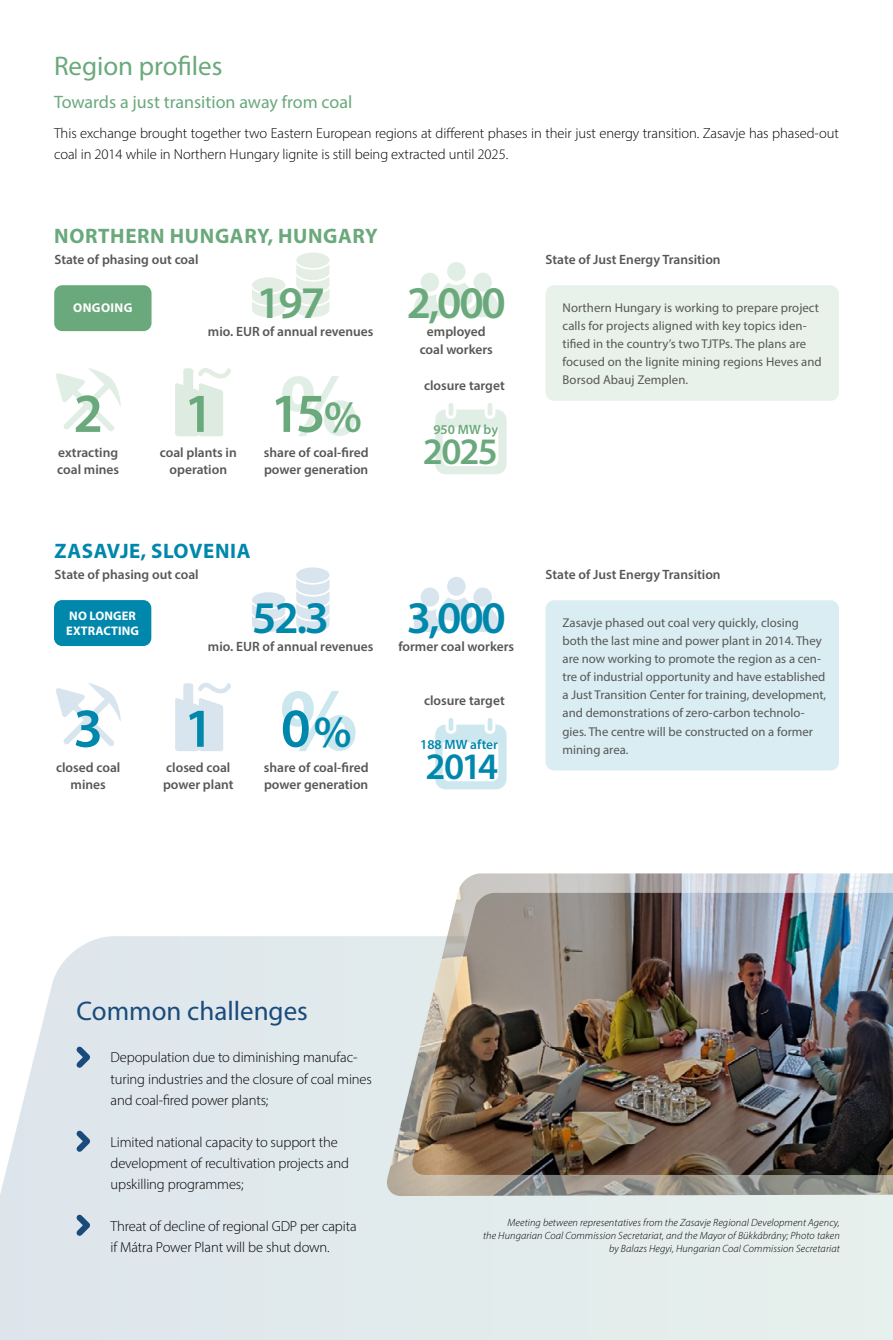
<style>
.page{position:relative;width:893px;height:1340px;background:#fff}
.page>*{position:absolute;margin:0;border:0;box-sizing:border-box;transform-origin:0 0}
.t1{font:600 55.35px "Myriad Pro";color:#6aa97b}
.t2{font:600 55.35px "Myriad Pro";color:#0087ac}
.t3{font:600 45.45px "Myriad Pro";color:#0087ac}
.t4{font:600 45.45px "Myriad Pro";letter-spacing:-.05em;color:#6aa97b}
.t5{font:600 37.5px "Myriad Pro";color:#0087ac}
.t6{font:600 37.5px "Myriad Pro";color:#6aa97b}
.t7{font:27px "Myriad Pro";color:#1a4b7c}
.t8{font:27px "Myriad Pro";color:#6aa97b}
.t9{font:700 21px "Myriad Pro";letter-spacing:.03em;color:#6aa97b}
.t10{font:700 21px "Myriad Pro";letter-spacing:.03em;color:#0087ac}
.t11{font:18px "Myriad Pro";color:#6aa97b}
.t12{font:300 14.55px/21px "Myriad Pro";letter-spacing:-.01em;color:#000}
.t13{font:600 13.5px/17.2px "Myriad Pro";color:#575756}
.t14{font:600 13.5px "Myriad Pro";color:#0087ac}
.t15{font:600 13.5px "Myriad Pro";color:#6aa97b}
.t16{font:12.75px/18px "Myriad Pro";color:#575756}
.t17{font:700 12.75px "Myriad Pro";letter-spacing:.03em;color:#fff}
.t18{font:700 12.45px/15px "Myriad Pro";letter-spacing:.01em;color:#fff}
.t19{font:italic 300 10.5px/12.6px "Myriad Pro";letter-spacing:.01em;color:#000;text-align:right}
.s1{font-size:45px}
</style>
<div class="page">
<div style="left:546px;top:285px;width:293px;height:116px;background:#e8f2eb;border-radius:9px"></div>
<div style="left:546px;top:600px;width:293px;height:170px;background:#d9edf2;border-radius:9px"></div>
<div style="left:0;top:936px;width:893px;height:403px;background:#e0e9ec"></div>
<svg style="left:296px;top:264px;width:33px;height:53px"></svg>
<div style="left:296px;top:252px;width:33px;height:16px;background:#e4eee5;border-radius:50%"></div>
<svg style="left:252px;top:289px;width:33px;height:28px"></svg>
<div style="left:252px;top:277px;width:33px;height:16px;background:#e4eee5;border-radius:50%"></div>
<svg style="left:296px;top:579px;width:33px;height:53px"></svg>
<div style="left:296px;top:567px;width:33px;height:16px;background:#d9e5ee;border-radius:50%"></div>
<svg style="left:252px;top:604px;width:33px;height:28px"></svg>
<div style="left:252px;top:592px;width:33px;height:15px;background:#d9e5ee;border-radius:50%"></div>
<div style="left:473px;top:587px;width:19px;height:19px;background:#d9e5ee;border-radius:50%"></div>
<div style="left:447px;top:577px;width:19px;height:19px;background:#d9e5ee;border-radius:50%"></div>
<div style="left:421px;top:587px;width:18px;height:19px;background:#d9e5ee;border-radius:50%"></div>
<svg style="left:414px;top:597px;width:85px;height:35px"></svg>
<svg style="left:71px;top:1041px;width:25px;height:32px"></svg>
<svg style="left:71px;top:1125px;width:25px;height:32px"></svg>
<svg style="left:71px;top:1209px;width:25px;height:32px"></svg>
<hr style="left:449px;top:718px;width:4px;height:12px;background:#cde7ee;border-radius:2px">
<hr style="left:488px;top:718px;width:4px;height:12px;background:#cde7ee;border-radius:2px">
<svg style="left:435px;top:724px;width:72px;height:65px"></svg>
<hr style="left:449px;top:403px;width:4px;height:13px;background:#e1eee5;border-radius:2px">
<hr style="left:488px;top:403px;width:4px;height:13px;background:#e1eee5;border-radius:2px">
<svg style="left:435px;top:409px;width:72px;height:65px"></svg>
<div style="left:473px;top:273px;width:19px;height:19px;background:#e1eee5;border-radius:50%"></div>
<div style="left:447px;top:262px;width:19px;height:19px;background:#e1eee5;border-radius:50%"></div>
<div style="left:421px;top:273px;width:18px;height:19px;background:#e1eee5;border-radius:50%"></div>
<svg style="left:414px;top:282px;width:85px;height:35px"></svg>
<div style="left:54px;top:600px;width:97px;height:46px;background:#0087ac;border-radius:8px"></div>
<svg style="left:175px;top:683px;width:56px;height:68px"></svg>
<svg style="left:56px;top:683px;width:65px;height:63px"></svg>
<svg style="left:282px;top:376px;width:74px;height:60px"></svg>
<svg style="left:282px;top:691px;width:74px;height:60px"></svg>
<img style="left:385px;top:873px;width:508px;height:322px">
<img style="left:411px;top:892px;width:482px;height:283px">
<div style="left:54px;top:285px;width:98px;height:46px;background:#6aa97b;border-radius:8px"></div>
<svg style="left:175px;top:368px;width:56px;height:68px"></svg>
<svg style="left:56px;top:368px;width:65px;height:63px"></svg>
<h3 class="t8" style="left:54px;top:49px;width:170px">Region profiles</h3>
<h3 class="t11" style="left:54px;top:91px;width:300px">Towards a just transition away from coal</h3>
<p class="t12" style="left:54px;top:123px;width:786px">This exchange brought together two Eastern European regions at different phases in their just energy transition. Zasavje has phased-out coal in 2014 while in Northern Hungary lignite is still being extracted until 2025.</p>
<h3 class="t9" style="left:54px;top:222px;width:325px">NORTHERN HUNGARY, HUNGARY</h3>
<p class="t13" style="left:54px;top:251px;width:146px">State of phasing out coal</p>
<p class="t17" style="left:73px;top:300px;width:61px">ONGOING</p>
<h2 class="t4" style="left:257px;top:273px;width:70px">197</h2>
<p class="t13" style="left:208px;top:323px;width:167px">mio. EUR of annual revenues</p>
<h1 class="t1" style="left:73px;top:378px;width:31px">2</h1>
<h1 class="t1" style="left:184px;top:378px;width:179px">1 15<span class="s1">%</span></h1>
<p class="t13" style="left:57px;top:443px;width:63px">extracting coal mines</p>
<p class="t13" style="left:160px;top:443px;width:78px;text-align:center">coal plants in operation</p>
<p class="t13" style="left:264px;top:443px;width:106px">share of coal-fired power generation</p>
<h3 class="t10" style="left:54px;top:537px;width:198px">ZASAVJE, SLOVENIA</h3>
<p class="t13" style="left:55px;top:565px;width:146px">State of phasing out coal</p>
<h2 class="t4" style="left:407px;top:273px;width:100px">2,000</h2>
<p class="t13" style="left:420px;top:323px;width:75px;text-align:center">employed coal workers</p>
<p class="t13" style="left:424px;top:377px;width:82px">closure target</p>
<p class="t15" style="left:433px;top:420px;width:66px">950 MW by</p>
<h3 class="t6" style="left:423px;top:427px;width:77px">2025</h3>
<p class="t18" style="left:66px;top:608px;width:74px">NO LONGER<br>EXTRACTING</p>
<h1 class="t2" style="left:73px;top:693px;width:31px">3</h1>
<p class="t13" style="left:56px;top:758px;width:66px;text-align:center">closed coal mines</p>
<h2 class="t3" style="left:252px;top:588px;width:78px">52.3</h2>
<h2 class="t3" style="left:407px;top:588px;width:100px">3,000</h2>
<p class="t13" style="left:208px;top:637px;width:167px">mio. EUR of annual revenues</p>
<h1 class="t2" style="left:184px;top:693px;width:31px">1</h1>
<p class="t13" style="left:163px;top:758px;width:72px">closed coal power plant</p>
<h1 class="t2" style="left:281px;top:693px;width:72px">0<span class="s1">%</span></h1>
<p class="t13" style="left:264px;top:758px;width:106px">share of coal-fired power generation</p>
<p class="t13" style="left:398px;top:637px;width:117px">former coal workers</p>
<p class="t13" style="left:424px;top:691px;width:82px">closure target</p>
<p class="t14" style="left:420px;top:735px;width:79px">188 MW after</p>
<h3 class="t5" style="left:426px;top:742px;width:74px">2014</h3>
<p class="t13" style="left:546px;top:251px;width:177px">State of Just Energy Transition</p>
<p class="t16" style="left:563px;top:298px;width:261px">Northern Hungary is working to prepare project calls for projects aligned with key topics iden&shy;tified in the country’s two TJTPs. The plans are focused on the lignite mining regions Heves and Borsod Abauj Zemplen.</p>
<p class="t13" style="left:546px;top:565px;width:177px">State of Just Energy Transition</p>
<p class="t16" style="left:563px;top:614px;width:265px">Zasavje phased out coal very quickly, closing both the last mine and power plant in 2014. They are now working to promote the region as a cen&shy;tre of industrial opportunity and have established a Just Transition Center for training, development, and demonstrations of zero-carbon technolo&shy;gies. The centre will be constructed on a former mining area.</p>
<h3 class="t7" style="left:77px;top:994px;width:233px">Common challenges</h3>
<p class="t12" style="left:111px;top:1047px;width:263px">Depopulation due to diminishing manufac&shy;turing industries and the closure of coal mines and coal-fired power plants;</p>
<p class="t12" style="left:111px;top:1131px;width:240px">Limited national capacity to support the development of recultivation projects and upskilling programmes;</p>
<p class="t12" style="left:111px;top:1215px;width:248px">Threat of decline of regional GDP per capita if Mátra Power Plant will be shut down.</p>
<p class="t19" style="left:483px;top:1216px;width:358px">Meeting between representatives from the Zasavje Regional Development Agency,<br>the Hungarian Coal Commission Secretariat, and the Mayor of Bükkábrány; Photo taken by Balazs Hegyi, Hungarian Coal Commission Secretariat</p>
</div>
